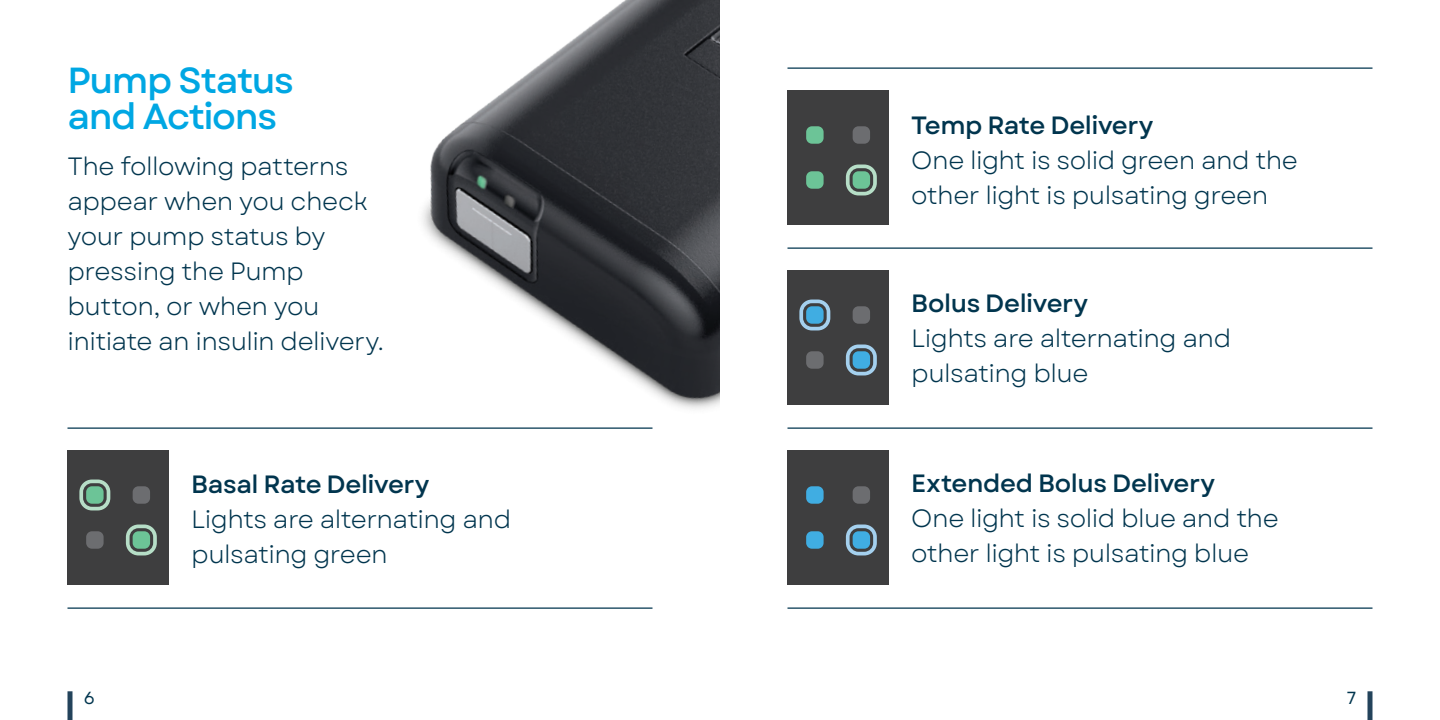
<style>
.page{position:relative;width:1440px;height:720px;background:#fff}
.page>*{position:absolute;margin:0;border:0;box-sizing:border-box;transform-origin:0 0}
.t1{font:500 36.25px/36.2px "Garet";letter-spacing:-.04em;color:#00a7e3}
.t2{font:25px/35px "Garet";letter-spacing:-.02em;color:#01354e}
.t3{font:500 25px "Garet";letter-spacing:-.015em;color:#01354e}
.t4{font:17.5px "Garet";color:#01354e}
</style>
<div class="page">
<hr style="left:68px;top:428px;width:584px;height:1px;background:#01354e">
<hr style="left:788px;top:68px;width:584px;height:1px;background:#01354e">
<hr style="left:788px;top:248px;width:584px;height:1px;background:#01354e">
<hr style="left:788px;top:428px;width:584px;height:1px;background:#01354e">
<hr style="left:788px;top:608px;width:584px;height:1px;background:#01354e">
<hr style="left:68px;top:608px;width:584px;height:1px;background:#01354e">
<div style="left:68px;top:450px;width:101px;height:135px;background:#3e3e3f"></div>
<div style="left:788px;top:270px;width:101px;height:135px;background:#3e3e3f"></div>
<div style="left:133px;top:486px;width:17px;height:18px;background:#6c6d70;border-radius:6px"></div>
<svg style="left:79px;top:480px;width:31px;height:30px"></svg>
<div style="left:86px;top:486px;width:18px;height:18px;background:#6cc497;border-radius:6px"></div>
<div style="left:86px;top:531px;width:18px;height:18px;background:#6c6d70;border-radius:6px"></div>
<svg style="left:126px;top:525px;width:31px;height:30px"></svg>
<div style="left:133px;top:531px;width:17px;height:18px;background:#6cc497;border-radius:6px"></div>
<div style="left:853px;top:306px;width:17px;height:18px;background:#6c6d70;border-radius:6px"></div>
<svg style="left:799px;top:300px;width:31px;height:30px"></svg>
<div style="left:806px;top:306px;width:18px;height:18px;background:#40ade2;border-radius:6px"></div>
<div style="left:806px;top:351px;width:18px;height:18px;background:#6c6d70;border-radius:6px"></div>
<svg style="left:846px;top:345px;width:31px;height:30px"></svg>
<div style="left:853px;top:351px;width:17px;height:18px;background:#40ade2;border-radius:6px"></div>
<div style="left:788px;top:90px;width:101px;height:135px;background:#3e3e3f"></div>
<div style="left:806px;top:126px;width:18px;height:18px;background:#6cc497;border-radius:6px"></div>
<div style="left:853px;top:126px;width:17px;height:18px;background:#6c6d70;border-radius:6px"></div>
<div style="left:806px;top:171px;width:18px;height:18px;background:#6cc497;border-radius:6px"></div>
<svg style="left:846px;top:165px;width:31px;height:30px"></svg>
<div style="left:853px;top:171px;width:17px;height:18px;background:#6cc497;border-radius:6px"></div>
<div style="left:788px;top:450px;width:101px;height:135px;background:#3e3e3f"></div>
<div style="left:806px;top:486px;width:18px;height:18px;background:#40ade2;border-radius:6px"></div>
<div style="left:853px;top:486px;width:17px;height:18px;background:#6c6d70;border-radius:6px"></div>
<div style="left:806px;top:531px;width:18px;height:18px;background:#40ade2;border-radius:6px"></div>
<svg style="left:846px;top:525px;width:31px;height:30px"></svg>
<div style="left:853px;top:531px;width:17px;height:18px;background:#40ade2;border-radius:6px"></div>
<img style="left:311px;top:0;width:409px;height:429px">
<hr style="left:68px;top:691px;width:4px;height:29px;background:#23435b">
<hr style="left:1368px;top:691px;width:4px;height:29px;background:#23435b">
<h1 class="t1" style="left:68px;top:63px;width:228px">Pump Status and Actions</h1>
<p class="t2" style="left:68px;top:150px;width:315px">The following patterns appear when you check your pump status by pressing the Pump button, or when you initiate an insulin delivery.</p>
<p class="t3" style="left:191px;top:469px;width:240px">Basal Rate Delivery</p>
<p class="t2" style="left:191px;top:503px;width:322px">Lights are alternating and pulsating green</p>
<p class="t3" style="left:911px;top:110px;width:244px">Temp Rate Delivery</p>
<p class="t2" style="left:911px;top:143px;width:388px">One light is solid green and the other light is pulsating green</p>
<p class="t3" style="left:911px;top:288px;width:178px">Bolus Delivery</p>
<p class="t2" style="left:911px;top:322px;width:322px">Lights are alternating and pulsating blue</p>
<p class="t3" style="left:911px;top:468px;width:305px">Extended Bolus Delivery</p>
<p class="t2" style="left:911px;top:502px;width:369px">One light is solid blue and the other light is pulsating blue</p>
<p class="t4" style="left:84px;top:687px;width:13px">6</p>
<p class="t4" style="left:1347px;top:687px;width:11px">7</p>
</div>
